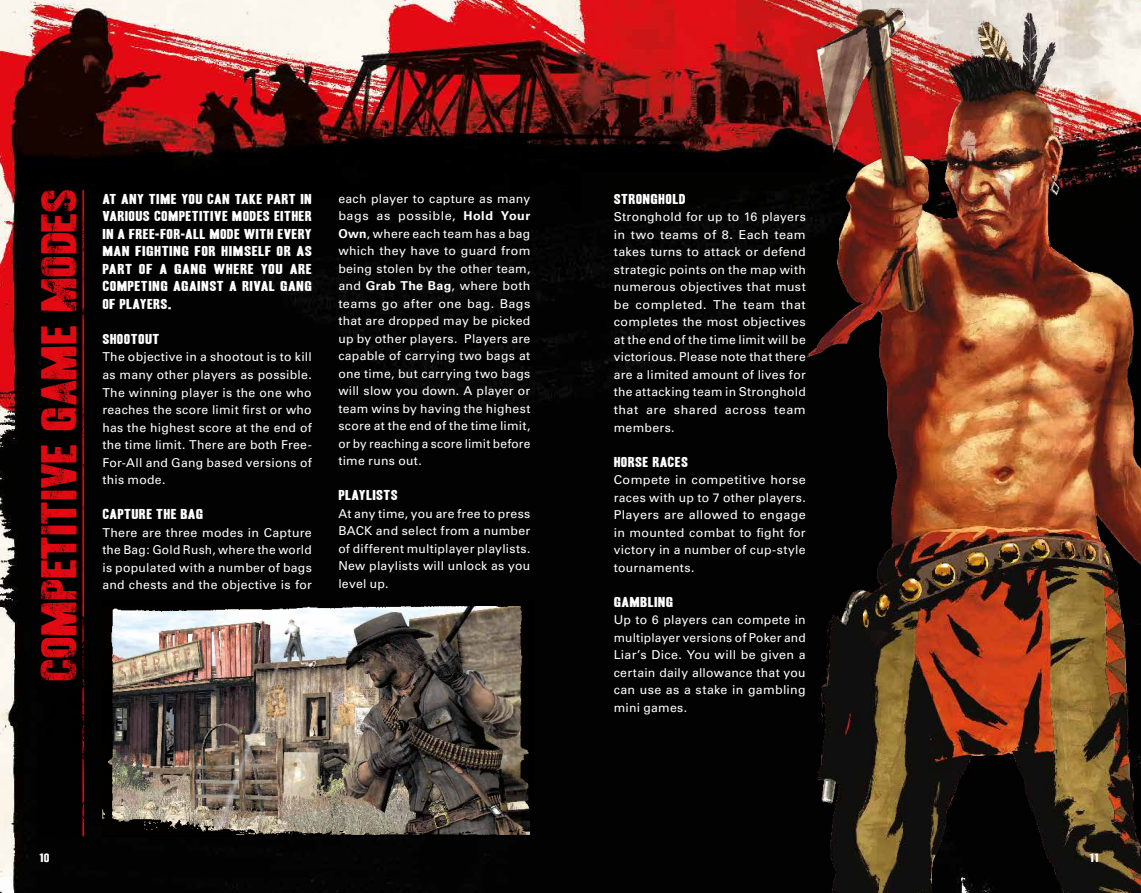
<style>
.page{position:relative;width:1141px;height:893px;background:#fff}
.page>*{position:absolute;margin:0;border:0;box-sizing:border-box;transform-origin:0 0}
.t1{font:49px "RDR Ultra Headline";letter-spacing:-.01em;color:#e50b14}
.t2{font:14px/17.5px "RDR Ultra Headline";letter-spacing:.03em;color:#fff;text-align:justify}
.t3{font:12.25px/17.5px "Univers";letter-spacing:.02em;color:#fff;text-align:justify}
.t4{font:11.9px "RDR Ultra Headline";color:#fff}
.s1{font-family:"Impact"}
.s2{font-weight:700}
</style>
<div class="page">
<img style="left:0;top:0;width:616px;height:893px">
<img style="left:102px;top:600px;width:431px;height:236px">
<img style="left:616px;top:0;width:525px;height:893px">
<div style="left:38px;top:177px;width:53px;height:660px;background:#010101"></div>
<h1 class="t1" style="left:31px;top:682px;width:495px;rotate:-90deg">COMPETITIVE GAME MODES</h1>
<p class="t2" style="left:102px;top:190px;width:211px">AT ANY TIME YOU CAN TAKE PART IN VARIOUS COMPETITIVE MODES EITHER IN A FREE<span class="s1">-</span>FOR<span class="s1">-</span>ALL MODE WITH EVERY MAN FIGHTING FOR HIMSELF OR AS PART OF A GANG WHERE YOU ARE COMPETING AGAINST A RIVAL GANG OF PLAYERS.</p>
<p class="t2" style="left:102px;top:330px;width:59px">SHOOTOUT</p>
<p class="t3" style="left:102px;top:348px;width:211px">The objective in a shootout is to kill as many other players as possible.<br>The winning player is the one who reaches the score limit first or who has the highest score at the end of the time limit. There are both Free-For-All and Gang based versions of this mode.</p>
<p class="t2" style="left:102px;top:505px;width:102px">CAPTURE THE BAG</p>
<p class="t3" style="left:102px;top:523px;width:211px">There are three modes in Capture the Bag: Gold Rush, where the world is populated with a number of bags and chests and the objective is for</p>
<p class="t3" style="left:338px;top:190px;width:194px">each player to capture as many bags as possible, <span class="s2">Hold Your Own</span>, where each team has a bag which they have to guard from being stolen by the other team, and <span class="s2">Grab The Bag</span>, where both teams go after one bag. Bags that are dropped may be picked up by other players. Players are capable of carrying two bags at one time, but carrying two bags will slow you down. A player or team wins by having the highest score at the end of the time limit, or by reaching a score limit before time runs out.</p>
<p class="t2" style="left:338px;top:486px;width:61px">PLAYLISTS</p>
<p class="t3" style="left:338px;top:505px;width:194px">At any time, you are free to press BACK and select from a number of different multiplayer playlists.<br>New playlists will unlock as you level up.</p>
<p class="t2" style="left:614px;top:190px;width:73px">STRONGHOLD</p>
<p class="t3" style="left:614px;top:208px;width:194px">Stronghold for up to 16 players in two teams of 8. Each team takes turns to attack or defend strategic points on the map with numerous objectives that must be completed. The team that completes the most objectives at the end of the time limit will be victorious. Please note that there are a limited amount of lives for the attacking team in Stronghold that are shared across team members.</p>
<p class="t2" style="left:614px;top:452px;width:76px">HORSE RACES</p>
<p class="t3" style="left:614px;top:471px;width:194px">Compete in competitive horse races with up to 7 other players.<br>Players are allowed to engage in mounted combat to fight for victory in a number of cup-style tournaments.</p>
<p class="t2" style="left:614px;top:592px;width:61px">GAMBLING</p>
<p class="t3" style="left:614px;top:611px;width:194px">Up to 6 players can compete in multiplayer versions of Poker and Liar’s Dice. You will be given a certain daily allowance that you can use as a stake in gambling mini games.</p>
<p class="t4" style="left:39px;top:851px;width:11px">10</p>
<p class="t4" style="left:1090px;top:851px;width:10px">11</p>
</div>
